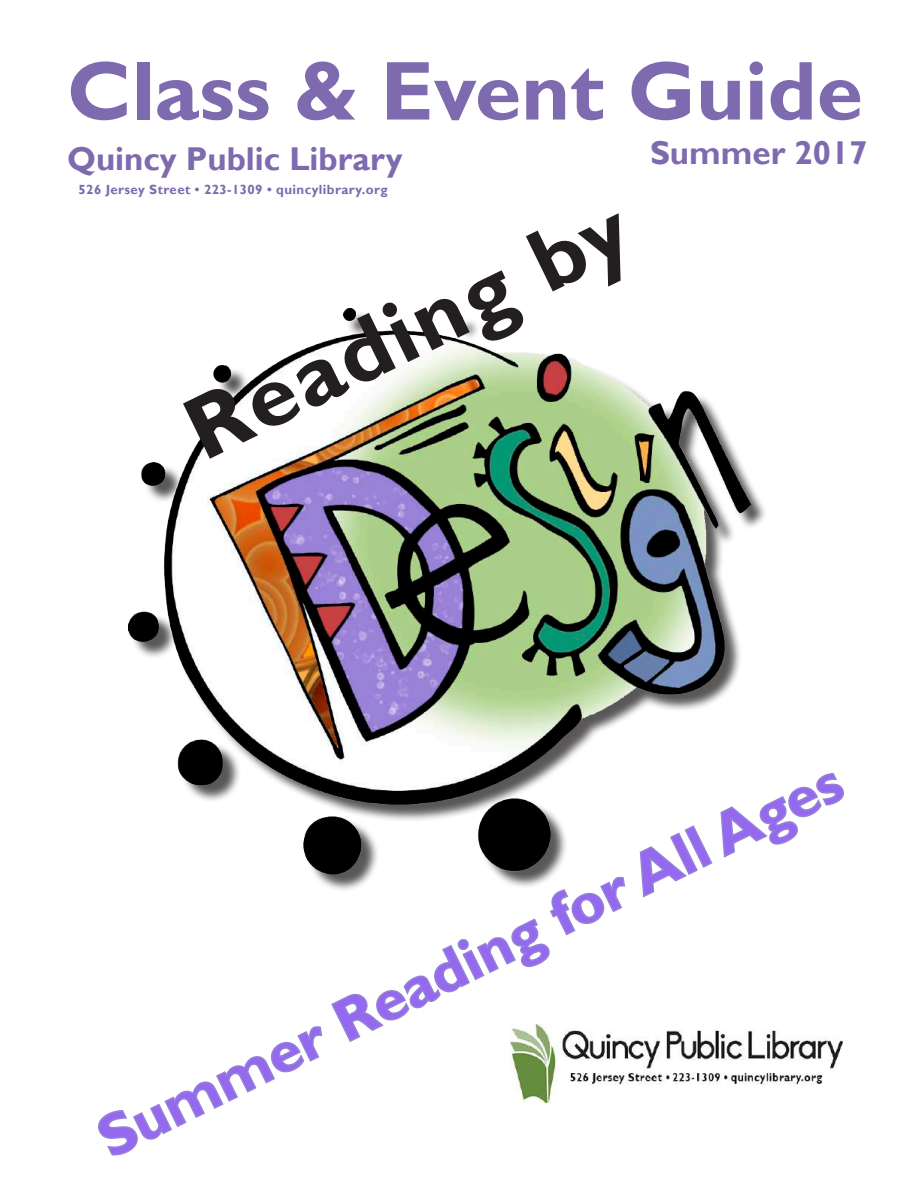
<style>
.page{position:relative;width:918px;height:1188px;background:#fff}
.page>*{position:absolute;margin:0;border:0;box-sizing:border-box;transform-origin:0 0}
.t1{font:700 90px "Gill Sans";color:#231f20}
.t2{font:700 84px "Gill Sans";color:#7e6aaf}
.t3{font:700 60px "Gill Sans";color:#9469f0}
.t4{font:700 33px "Gill Sans";color:#7e6aaf}
.t5{font:700 13.35px "Gill Sans";letter-spacing:.03em;color:#7e6aaf}
</style>
<div class="page">
<svg style="left:98px;top:1026px;width:225px;height:130px"></svg>
<svg style="left:331px;top:893px;width:291px;height:149px"></svg>
<svg style="left:642px;top:893px;width:10px;height:5px"></svg>
<svg style="left:768px;top:773px;width:76px;height:72px"></svg>
<div style="left:498px;top:1007px;width:363px;height:115px;background:#fff"></div>
<img style="left:511px;top:1025px;width:332px;height:77px">
<img style="left:129px;top:308px;width:634px;height:578px">
<h2 class="t2" style="left:67px;top:41px;width:798px">Class &amp; Event Guide</h2>
<h3 class="t4" style="left:67px;top:139px;width:337px">Quincy Public Library</h3>
<h3 class="t4" style="left:650px;top:133px;width:219px">Summer 2017</h3>
<p class="t5" style="left:79px;top:181px;width:311px">526 Jersey Street • 223-1309 • quincylibrary.org</p>
<h1 class="t1" style="left:167px;top:386px;width:483px;rotate:-26deg">Reading by</h1>
<h3 class="t3" style="left:85px;top:1107px;width:823px;rotate:-26deg">Summer Reading for All Ages</h3>
</div>
